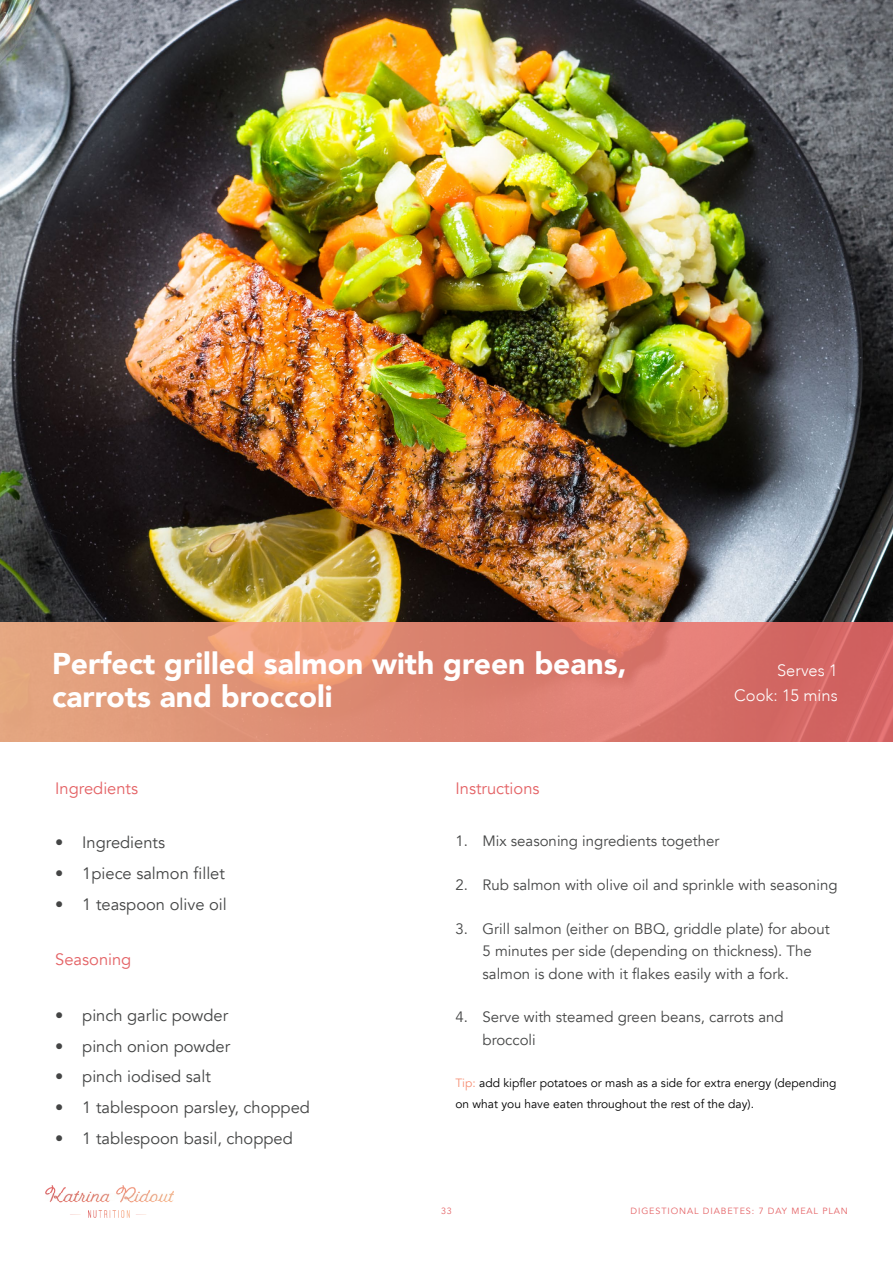
<style>
.page{position:relative;width:893px;height:1263px;background:#fff}
.page>*{position:absolute;margin:0;border:0;box-sizing:border-box;transform-origin:0 0}
.t1{font:900 30px/33px "Avenir";color:#fff}
.t2{font:16.5px "Avenir";color:#444545}
.t3{font:16.5px "Avenir";color:#e46265}
.t4{font:300 16.5px/24.8px "Avenir";color:#fff;text-align:right}
.t5{font:15px/22.5px "Avenir";color:#444545}
.t6{font:12px/21px "Avenir";color:#000}
.t7{font:9px "Avenir";letter-spacing:.1em;color:#e46265}
.s1{color:#f68f74}
</style>
<div class="page">
<img style="left:45px;top:1185px;width:128px;height:33px">
<img style="left:0;top:0;width:893px;height:622px">
<svg style="left:0;top:622px;width:893px;height:120px;background:#dd8572"></svg>
<h1 class="t1" style="left:52px;top:646px;width:576px">Perfect grilled salmon with green beans, carrots and broccoli</h1>
<p class="t4" style="left:734px;top:658px;width:105px">Serves 1<br>Cook: 15 mins</p>
<p class="t3" style="left:55px;top:778px;width:84px">Ingredients</p>
<p class="t2" style="left:55px;top:833px;width:111px">• Ingredients</p>
<p class="t2" style="left:55px;top:863px;width:171px">• 1piece salmon fillet</p>
<p class="t2" style="left:55px;top:894px;width:173px">• 1 teaspoon olive oil</p>
<p class="t3" style="left:55px;top:950px;width:78px">Seasoning</p>
<p class="t2" style="left:55px;top:1005px;width:175px">• pinch garlic powder</p>
<p class="t2" style="left:55px;top:1036px;width:176px">• pinch onion powder</p>
<p class="t2" style="left:55px;top:1067px;width:157px">• pinch iodised salt</p>
<p class="t2" style="left:55px;top:1098px;width:256px">• 1 tablespoon parsley, chopped</p>
<p class="t2" style="left:55px;top:1128px;width:239px">• 1 tablespoon basil, chopped</p>
<p class="t3" style="left:455px;top:778px;width:86px">Instructions</p>
<p class="t5" style="left:455px;top:830px;width:265px">1. Mix seasoning ingredients together</p>
<p class="t5" style="left:455px;top:874px;width:383px">2. Rub salmon with olive oil and sprinkle with seasoning</p>
<p class="t5" style="left:482px;top:917px;width:349px;text-indent:-27px">3. Grill salmon (either on BBQ, griddle plate) for about<br>5 minutes per side (depending on thickness). The salmon is done with it flakes easily with a fork.</p>
<p class="t5" style="left:482px;top:1006px;width:303px;text-indent:-27px">4. Serve with steamed green beans, carrots and broccoli</p>
<p class="t6" style="left:455px;top:1073px;width:383px"><span class="s1">Tip:</span> add kipfler potatoes or mash as a side for extra energy (depending on what you have eaten throughout the rest of the day).</p>
<p class="t7" style="left:441px;top:1206px;width:12px">33</p>
<p class="t7" style="left:630px;top:1206px;width:219px">DIGESTIONAL DIABETES: 7 DAY MEAL PLAN</p>
</div>
